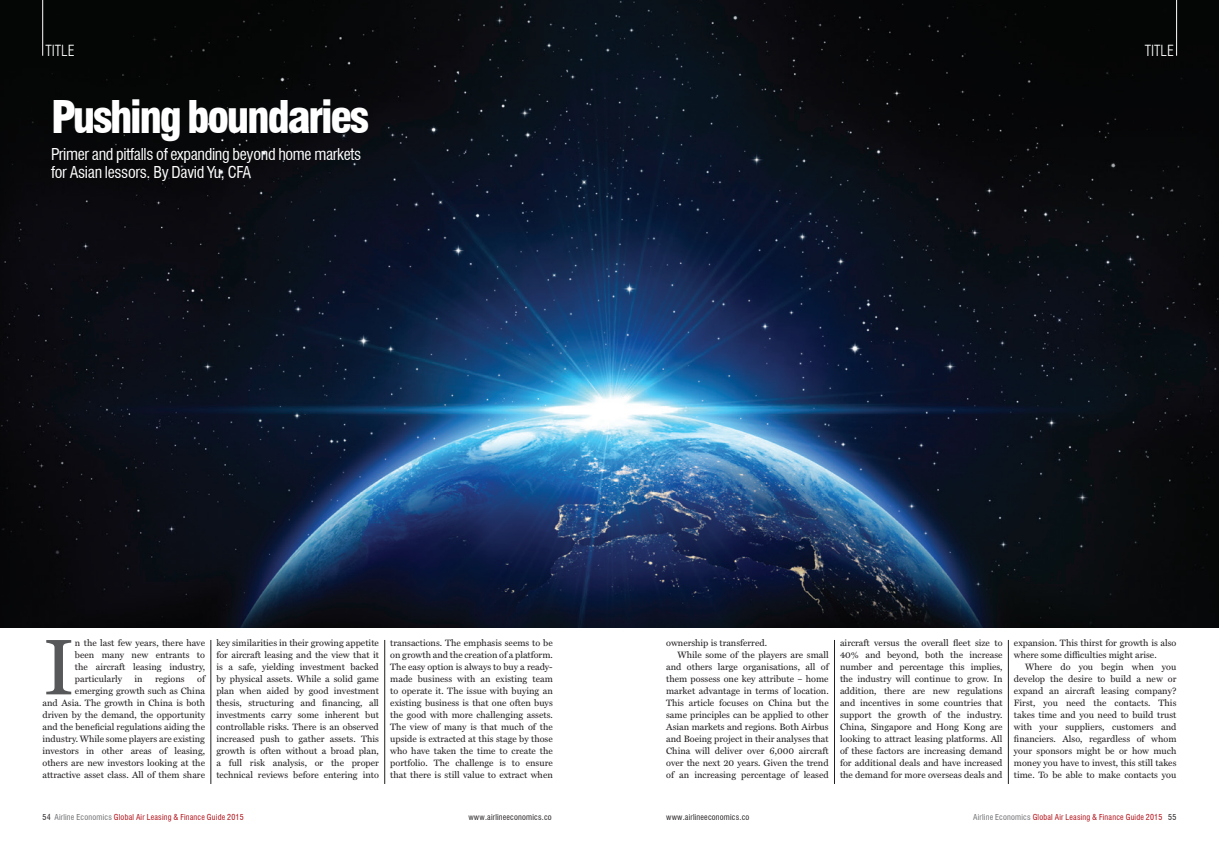
<style>
.page{position:relative;width:1219px;height:842px;background:#fff}
.page>*{position:absolute;margin:0;border:0;box-sizing:border-box;transform-origin:0 0}
.t1{font:79.5px "Miller Text";color:#57585a}
._737_feature_head{font:900 condensed 44px "Swiss 721 BT";letter-spacing:-.055em;color:#fff}
._737_standfirst{font:condensed 16px/18px "Swiss 721 BT";letter-spacing:-.02em;color:#fff}
.t2{font:300 condensed 15px "Swiss 721 BT";color:#fff}
.t3{font:9.2px/12px "Miller Text";color:#231f20;text-align:justify}
.t4{font:condensed 8px "Swiss 721 BT";letter-spacing:.025em;color:#b00d15}
.t5{font:condensed 8px "Swiss 721 BT";letter-spacing:.025em;color:#231f20}
.s1{color:#231f20}
.s2{color:#6c6d70}
</style>
<div class="page">
<hr style="left:211px;top:640px;width:1px;height:144px;background:#231f20">
<hr style="left:385px;top:640px;width:1px;height:144px;background:#231f20">
<hr style="left:834px;top:640px;width:1px;height:144px;background:#231f20">
<hr style="left:1008px;top:640px;width:1px;height:144px;background:#231f20">
<img style="left:0;top:0;width:1219px;height:628px">
<hr style="left:43px;top:0;width:1px;height:56px;background:#fff">
<hr style="left:1176px;top:0;width:1px;height:56px;background:#fff">
<p class="t2" style="left:45px;top:41px;width:31px">TITLE</p>
<p class="t2" style="left:1145px;top:41px;width:31px">TITLE</p>
<p class="_737_feature_head" style="left:51px;top:90px;width:320px">Pushing boundaries</p>
<p class="_737_standfirst" style="left:51px;top:145px;width:312px">Primer and pitfalls of expanding beyond home markets for Asian lessors. By David Yu, CFA</p>
<p class="t1" style="left:43px;top:621px;width:34px">I</p>
<p class="t3" style="left:75px;top:637px;width:132px">n the last few years, there have been many new entrants to the aircraft leasing industry, particularly</p>
<p class="t3" style="left:43px;top:673px;width:164px;text-align:right">of<br>emerging growth such as China<br>and Asia. The growth in China is both driven by the demand, the opportunity and the beneficial regulations aiding the industry. While some players are existing investors in other areas of leasing, others are new investors looking at the attractive asset class. All of them share</p>
<p class="t3" style="left:134px;top:673px;width:10px">in</p>
<p class="t3" style="left:155px;top:673px;width:31px">regions</p>
<p class="t3" style="left:216px;top:637px;width:164px">key similarities in their growing appetite for aircraft leasing and the view that it is a safe, yielding investment backed by physical assets. While a solid game plan when aided by good investment thesis, structuring and financing, all investments carry some inherent but controllable risks. There is an observed increased push to gather assets. This growth is often without a broad plan, a full risk analysis, or the proper technical reviews before entering into</p>
<p class="t3" style="left:390px;top:637px;width:164px">transactions. The emphasis seems to be on growth and the creation of a platform.<br>The easy option is always to buy a ready&shy;made business with an existing team to operate it. The issue with buying an existing business is that one often buys the good with more challenging assets.<br>The view of many is that much of the upside is extracted at this stage by those who have taken the time to create the portfolio. The challenge is to ensure that there is still value to extract when</p>
<p class="t3" style="left:666px;top:637px;width:102px">ownership is transferred.</p>
<p class="t3" style="left:666px;top:649px;width:164px;text-indent:11px">While some of the players are small and others large organisations, all of them possess one key attribute – home market advantage in terms of location.<br>This article focuses on China but the same principles can be applied to other Asian markets and regions. Both Airbus and Boeing project in their analyses that China will deliver over 6,000 aircraft over the next 20 years. Given the trend of an increasing percentage of leased</p>
<p class="t3" style="left:840px;top:637px;width:164px">aircraft versus the overall fleet size to 40% and beyond, both the increase number and percentage this implies, the industry will continue to grow. In addition, there are new regulations and incentives in some countries that support the growth of the industry.<br>China, Singapore and Hong Kong are looking to attract leasing platforms. All of these factors are increasing demand for additional deals and have increased the demand for more overseas deals and</p>
<p class="t3" style="left:1014px;top:637px;width:164px">expansion. This thirst for growth is also where some difficulties might arise.</p>
<p class="t3" style="left:1014px;top:661px;width:164px;text-indent:11px">Where do you begin when you develop the desire to build a new or expand an aircraft leasing company?<br>First, you need the contacts. This takes time and you need to build trust with your suppliers, customers and financiers. Also, regardless of whom your sponsors might be or how much money you have to invest, this still takes time. To be able to make contacts you</p>
<p class="t4" style="left:43px;top:812px;width:203px"><span class="s1">54</span> <span class="s2">Airline Economics</span> Global Air Leasing &amp; Finance Guide 2015</p>
<p class="t5" style="left:468px;top:812px;width:85px">www.airlineeconomics.co</p>
<p class="t5" style="left:666px;top:812px;width:85px">www.airlineeconomics.co</p>
<p class="t4" style="left:973px;top:812px;width:205px"><span class="s2">Airline Economics</span> Global Air Leasing &amp; Finance Guide 2015 <span class="s1">55</span></p>
</div>
